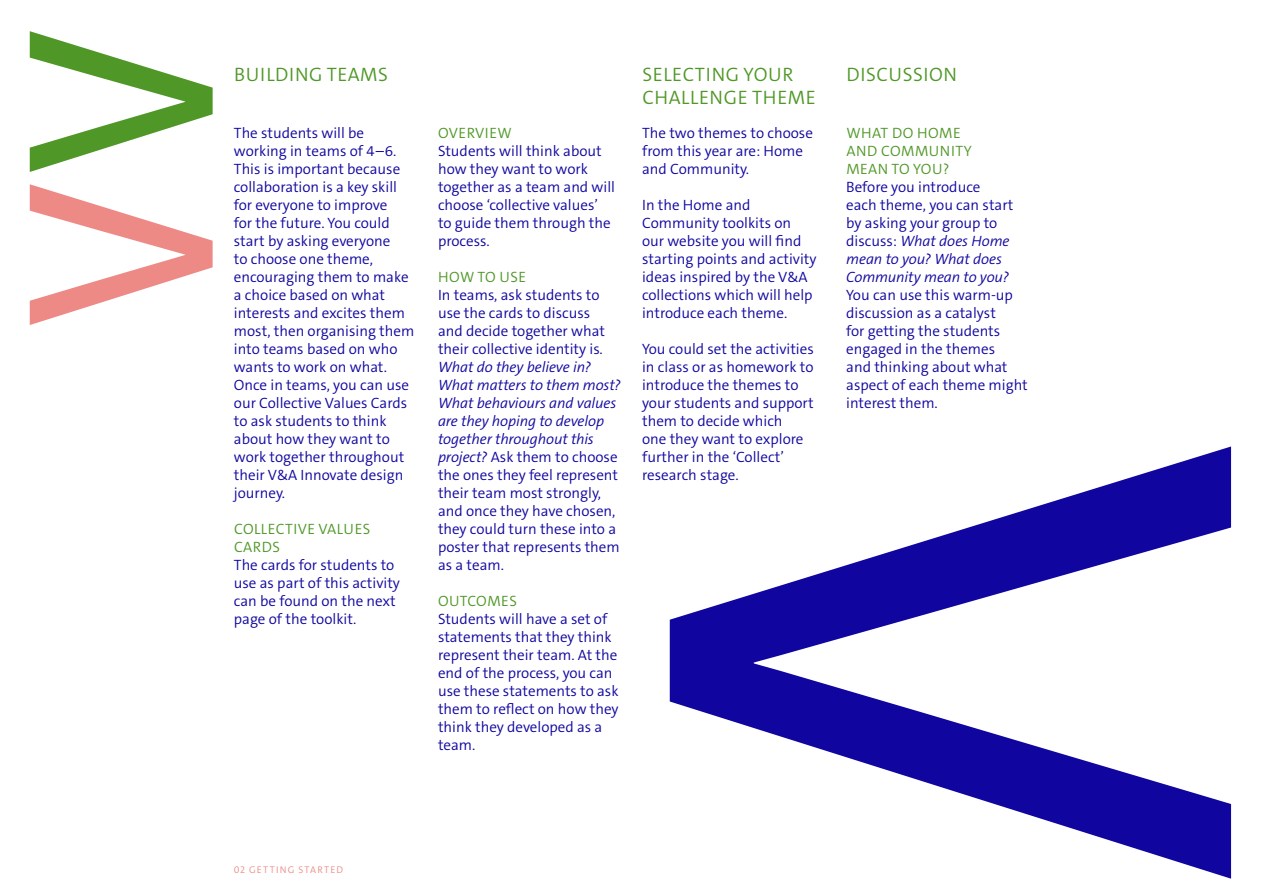
<style>
.page{position:relative;width:1263px;height:893px;background:#fff}
.page>*{position:absolute;margin:0;border:0;box-sizing:border-box;transform-origin:0 0}
.t1{font:300 19.5px/23.4px "V&A The Sans C6 s";letter-spacing:.03em;color:#4f9726}
.t2{font:300 15px/18px "V&A The Sans C6 s";color:#10069f}
.t3{font:300 15px/18px "V&A The Sans C6 s";letter-spacing:.03em;color:#4f9726}
.t4{font:300 9.75px "V&A The Sans C6 s";letter-spacing:.12em;color:#ed8a85}
.s1{font-style:italic}
</style>
<div class="page">
<svg style="left:670px;top:446px;width:561px;height:433px"></svg>
<svg style="left:30px;top:31px;width:183px;height:141px"></svg>
<svg style="left:30px;top:184px;width:183px;height:141px"></svg>
<h1 class="t1" style="left:234px;top:63px;width:155px">BUILDING TEAMS</h1>
<p class="t2" style="left:234px;top:124px;width:182px">The students will be working in teams of 4–6.<br>This is important because collaboration is a key skill for everyone to improve<br>for the future. You could start by asking everyone<br>to choose one theme, encouraging them to make a choice based on what interests and excites them most, then organising them into teams based on who wants to work on what.<br>Once in teams, you can use our Collective Values Cards to ask students to think about how they want to work together throughout their V&amp;A Innovate design journey.</p>
<p class="t3" style="left:234px;top:520px;width:138px">COLLECTIVE VALUES<br>CARDS</p>
<p class="t2" style="left:234px;top:556px;width:168px">The cards for students to use as part of this activity can be found on the next page of the toolkit.</p>
<p class="t3" style="left:438px;top:124px;width:75px">OVERVIEW</p>
<p class="t2" style="left:438px;top:142px;width:179px">Students will think about how they want to work together as a team and will choose ‘collective values’ to guide them through the process.</p>
<p class="t3" style="left:438px;top:268px;width:89px">HOW TO USE</p>
<p class="t2" style="left:438px;top:286px;width:168px">In teams, ask students to use the cards to discuss and decide together what their collective identity is.</p>
<p class="t2" style="left:438px;top:358px;width:184px"><span class="s1">What do they believe in?<br>What matters to them most?<br>What behaviours and values are they hoping to develop together throughout this project?</span> Ask them to choose the ones they feel represent their team most strongly, and once they have chosen, they could turn these into a poster that represents them as a team.</p>
<p class="t3" style="left:438px;top:592px;width:80px">OUTCOMES</p>
<p class="t2" style="left:438px;top:610px;width:182px">Students will have a set of statements that they think represent their team. At the end of the process, you can use these statements to ask them to reflect on how they think they developed as a team.</p>
<h1 class="t1" style="left:642px;top:63px;width:175px">SELECTING YOUR<br>CHALLENGE THEME</h1>
<p class="t2" style="left:642px;top:124px;width:172px">The two themes to choose from this year are: Home and Community.</p>
<p class="t2" style="left:642px;top:196px;width:176px">In the Home and<br>Community toolkits on our website you will find starting points and activity ideas inspired by the V&amp;A collections which will help introduce each theme.</p>
<p class="t2" style="left:642px;top:340px;width:173px">You could set the activities in class or as homework to introduce the themes to your students and support them to decide which<br>one they want to explore further in the ‘Collect’ research stage.</p>
<h1 class="t1" style="left:846px;top:63px;width:112px">DISCUSSION</h1>
<p class="t3" style="left:846px;top:124px;width:127px">WHAT DO HOME<br>AND COMMUNITY<br>MEAN TO YOU?</p>
<p class="t2" style="left:846px;top:178px;width:169px">Before you introduce each theme, you can start by asking your group to discuss: <span class="s1">What does Home mean to you? What does<br>Community mean to you?</span></p>
<p class="t2" style="left:846px;top:286px;width:183px">You can use this warm-up discussion as a catalyst<br>for getting the students engaged in the themes<br>and thinking about what aspect of each theme might interest them.</p>
<p class="t4" style="left:234px;top:863px;width:111px">02 GETTING STARTED</p>
</div>
